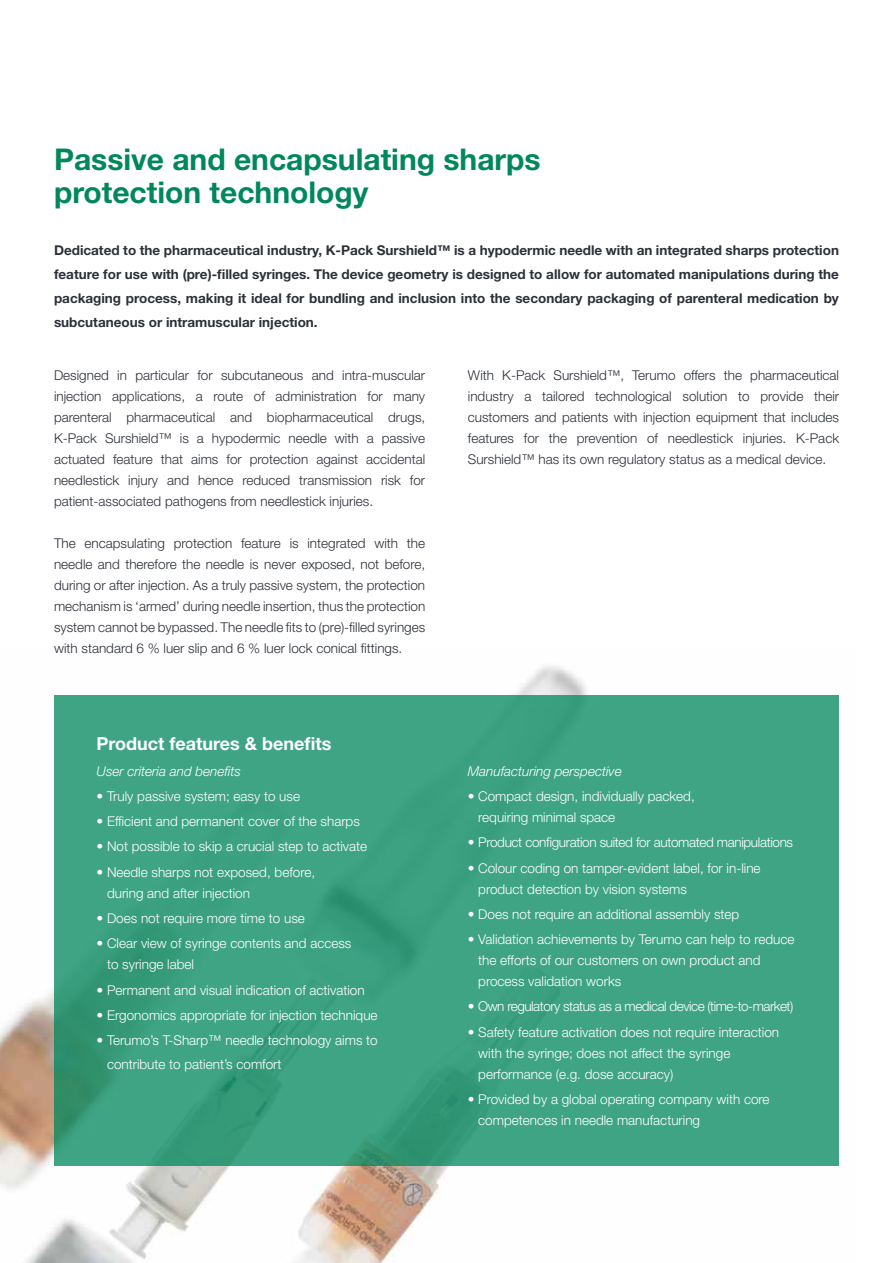
<style>
.page{position:relative;width:893px;height:1263px;background:#fff}
.page>*{position:absolute;margin:0;border:0;box-sizing:border-box;transform-origin:0 0}
.t1{font:700 30px/33px "Helvetica Neue LT Std";color:#00875c}
.t2{font:700 18px "Helvetica Neue LT Std";color:#fff}
.t3{font:300 13.5px/21px "Helvetica Neue LT Std";color:#2c3039;text-align:justify}
.t4{font:300 13.5px/21px "Helvetica Neue LT Std";color:#fff}
.t5{font:700 13.5px/24px "Helvetica Neue LT Std";color:#2c3039;text-align:justify}
.t6{font:300 13.5px "Helvetica Neue LT Std";letter-spacing:-.025em;color:#fff}
.t7{font:300 13.5px "Helvetica Neue LT Std";letter-spacing:-.035em;color:#fff}
.t8{font:italic 300 13.5px "Helvetica Neue LT Std";color:#fff}
</style>
<div class="page">
<img style="left:0;top:665px;width:839px;height:598px">
<svg style="left:54px;top:695px;width:785px;height:470px;fill:#3fa484"></svg>
<h1 class="t1" style="left:54px;top:142px;width:488px">Passive and encapsulating sharps protection technology</h1>
<p class="t5" style="left:54px;top:238px;width:786px">Dedicated to the pharmaceutical industry, K-Pack Surshield™ is a hypodermic needle with an integrated sharps protection feature for use with (pre)-filled syringes. The device geometry is designed to allow for automated manipulations during the packaging process, making it ideal for bundling and inclusion into the secondary packaging of parenteral medication by subcutaneous or intramuscular injection.</p>
<p class="t3" style="left:468px;top:364px;width:373px">With K-Pack Surshield™, Terumo offers the pharmaceutical industry a tailored technological solution to provide their customers and patients with injection equipment that includes features for the prevention of needlestick injuries. K-Pack Surshield™ has its own regulatory status as a medical device.</p>
<p class="t3" style="left:54px;top:364px;width:373px">Designed in particular for subcutaneous and intra-muscular injection applications, a route of administration for many parenteral pharmaceutical and biopharmaceutical drugs, K-Pack Surshield™ is a hypodermic needle with a passive actuated feature that aims for protection against accidental needlestick injury and hence reduced transmission risk for patient-associated pathogens from needlestick injuries.</p>
<p class="t3" style="left:54px;top:532px;width:373px">The encapsulating protection feature is integrated with the needle and therefore the needle is never exposed, not before, during or after injection. As a truly passive system, the protection mechanism is ‘armed’ during needle insertion, thus the protection system cannot be bypassed. The needle fits to (pre)-filled syringes with standard 6 % luer slip and 6 % luer lock conical fittings.</p>
<h2 class="t2" style="left:97px;top:733px;width:237px">Product features &amp; benefits</h2>
<p class="t8" style="left:97px;top:763px;width:146px">User criteria and benefits</p>
<p class="t4" style="left:97px;top:785px;width:205px">• Truly passive system; easy to use</p>
<p class="t4" style="left:97px;top:811px;width:265px">• Efficient and permanent cover of the sharps</p>
<p class="t4" style="left:97px;top:836px;width:272px">• Not possible to skip a crucial step to activate</p>
<p class="t4" style="left:107px;top:861px;width:210px;text-indent:-11px">• Needle sharps not exposed, before, during and after injection</p>
<p class="t4" style="left:97px;top:907px;width:210px">• Does not require more time to use</p>
<p class="t4" style="left:107px;top:933px;width:246px;text-indent:-11px">• Clear view of syringe contents and access to syringe label</p>
<p class="t4" style="left:97px;top:979px;width:270px">• Permanent and visual indication of activation</p>
<p class="t4" style="left:97px;top:1004px;width:283px">• Ergonomics appropriate for injection technique</p>
<p class="t4" style="left:107px;top:1028px;width:272px;line-height:24px;text-indent:-11px">• Terumo’s T-Sharp™ needle technology aims to contribute to patient’s comfort</p>
<p class="t8" style="left:468px;top:763px;width:156px">Manufacturing perspective</p>
<p class="t4" style="left:478px;top:785px;width:218px;text-indent:-11px">• Compact design, individually packed, requiring minimal space</p>
<p class="t6" style="left:468px;top:834px;width:327px">• Product configuration suited for automated manipulations</p>
<p class="t4" style="left:478px;top:857px;width:284px;text-indent:-11px">• Colour coding on tamper-evident label, for in-line product detection by vision systems</p>
<p class="t4" style="left:468px;top:903px;width:273px">• Does not require an additional assembly step</p>
<p class="t4" style="left:478px;top:928px;width:318px;text-indent:-11px">• Validation achievements by Terumo can help to reduce the efforts of our customers on own product and process validation works</p>
<p class="t7" style="left:468px;top:998px;width:327px">• Own regulatory status as a medical device (time-to-market)</p>
<p class="t4" style="left:478px;top:1021px;width:302px;text-indent:-11px">• Safety feature activation does not require interaction with the syringe; does not affect the syringe performance (e.g. dose accuracy)</p>
<p class="t4" style="left:478px;top:1088px;width:293px;text-indent:-11px">• Provided by a global operating company with core competences in needle manufacturing</p>
</div>
